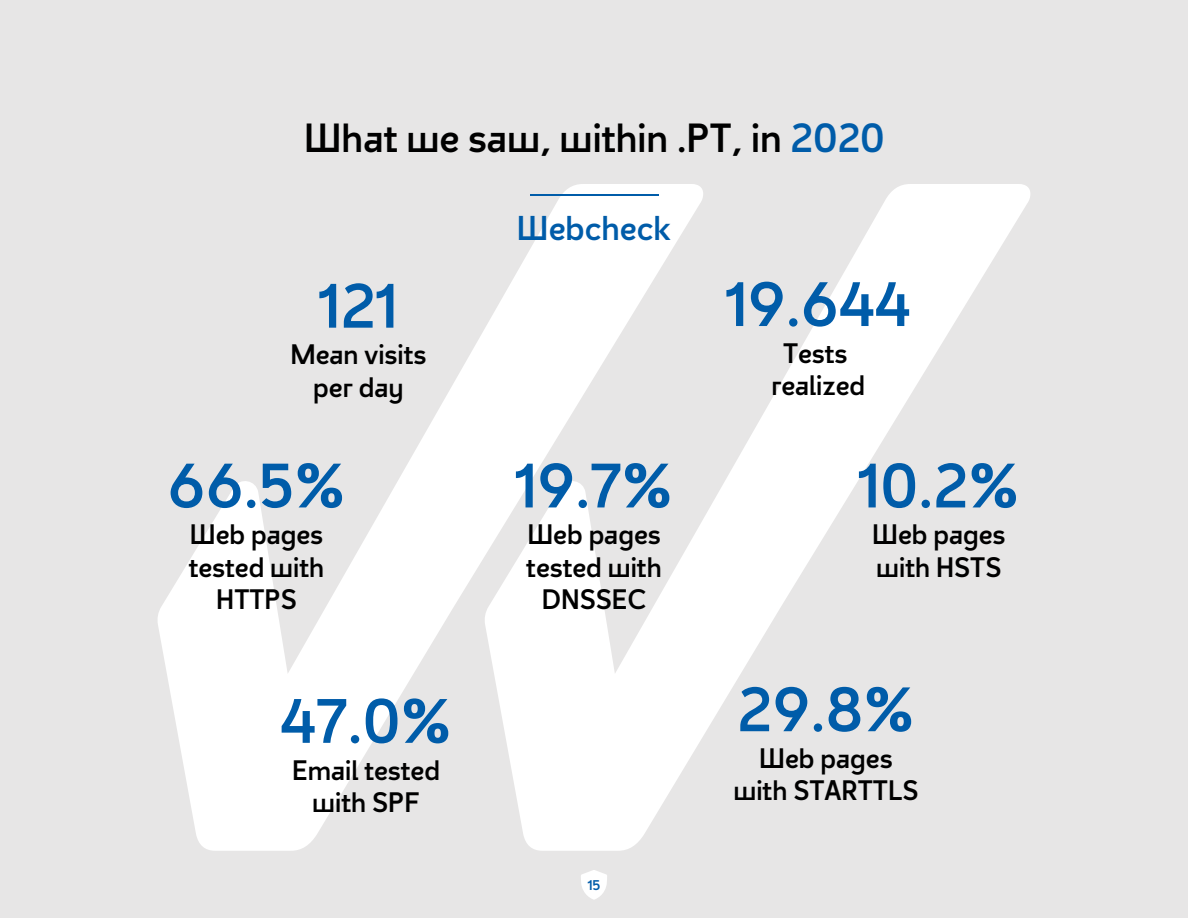
<style>
.page{position:relative;width:1188px;height:918px;background:#e7e6e6}
.page>*{position:absolute;margin:0;border:0;box-sizing:border-box;transform-origin:0 0}
.t1{font:60px "PT Regular";letter-spacing:.005em;color:#005ca9}
.t2{font:39px "PT Regular";color:#000}
.t3{font:33px "PT Regular";color:#005ca9}
.t4{font:27px/32.4px "PT Regular";color:#000;text-align:center}
.t5{font:13.5px "PT Regular";color:#005ca9}
.s1{color:#005ca9}
</style>
<div class="page">
<svg style="left:581px;top:870px;width:26px;height:30px"></svg>
<svg style="left:158px;top:331px;width:326px;height:520px"></svg>
<svg style="left:484px;top:184px;width:546px;height:667px"></svg>
<hr style="left:530px;top:195px;width:128px;height:1px;background:#005ca9">
<h2 class="t2" style="left:304px;top:116px;width:582px">What we saw, within .PT, in <span class="s1">2020</span></h2>
<h1 class="t1" style="left:319px;top:272px;width:80px">121</h1>
<p class="t4" style="left:290px;top:339px;width:138px">Mean visits per day</p>
<h1 class="t1" style="left:168px;top:452px;width:179px">66.5%</h1>
<p class="t4" style="left:189px;top:519px;width:137px">Web pages tested with<br>HTTPS</p>
<h1 class="t1" style="left:280px;top:687px;width:172px">47.0%</h1>
<p class="t4" style="left:292px;top:754px;width:149px">Email tested with SPF</p>
<p class="t3" style="left:517px;top:209px;width:156px">Webcheck</p>
<h1 class="t1" style="left:515px;top:452px;width:159px">19.7%</h1>
<p class="t4" style="left:526px;top:519px;width:137px">Web pages tested with<br>DNSSEC</p>
<p class="t5" style="left:588px;top:877px;width:14px">15</p>
<h1 class="t1" style="left:726px;top:270px;width:186px">19.644</h1>
<p class="t4" style="left:771px;top:337px;width:95px">Tests realized</p>
<h1 class="t1" style="left:858px;top:452px;width:162px">10.2%</h1>
<p class="t4" style="left:872px;top:519px;width:135px;text-align:left">Web pages with HSTS</p>
<h1 class="t1" style="left:737px;top:675px;width:178px">29.8%</h1>
<p class="t4" style="left:733px;top:742px;width:186px">Web pages with STARTTLS</p>
</div>
